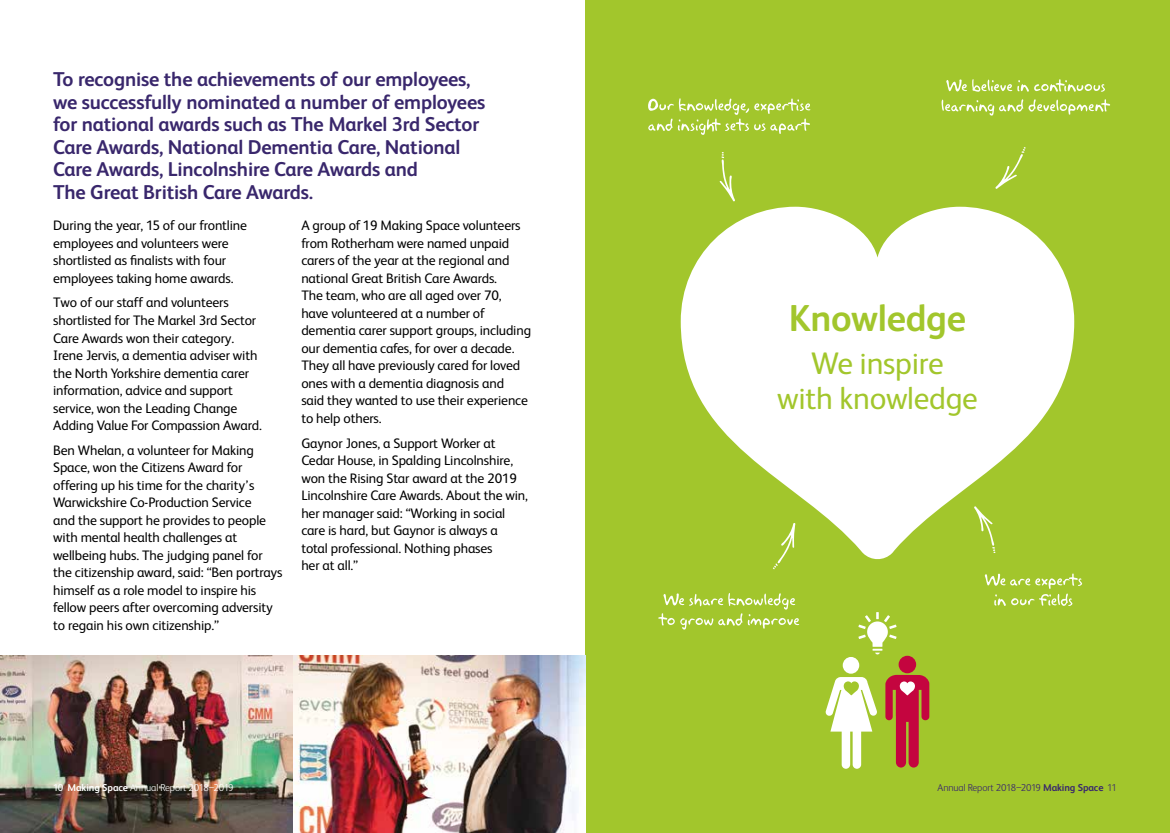
<style>
.page{position:relative;width:1170px;height:833px;background:#fff}
.page>*{position:absolute;margin:0;border:0;box-sizing:border-box;transform-origin:0 0}
.t1{font:700 37.5px "FS Albert";letter-spacing:-.01em;color:#a2c62c}
.t2{font:31.25px/35px "FS Albert";letter-spacing:-.01em;color:#a2c62c;text-align:center}
.t3{font:700 20px/22.5px "FS Albert";letter-spacing:-.01em;color:#39276c}
.t4{font:13.75px/17.5px "FS Albert";letter-spacing:-.01em;color:#000}
.t5{font:300 10px "FS Albert";letter-spacing:-.01em;color:#fff}
.t6{font:300 10px "FS Albert";letter-spacing:-.01em;color:#39276c}
.s1{font-weight:400}
.s2{font-weight:700}
</style>
<div class="page">
<div style="left:585px;top:0;width:584px;height:833px;background:#a2c62c"></div>
<svg style="left:680px;top:207px;width:394px;height:353px;fill:#fff"></svg>
<svg style="left:995px;top:147px;width:30px;height:42px"></svg>
<svg style="left:941px;top:99px;width:168px;height:17px"></svg>
<svg style="left:946px;top:79px;width:158px;height:13px"></svg>
<svg style="left:648px;top:98px;width:162px;height:37px"></svg>
<svg style="left:719px;top:152px;width:16px;height:50px"></svg>
<svg style="left:984px;top:573px;width:97px;height:33px"></svg>
<svg style="left:658px;top:593px;width:141px;height:36px"></svg>
<svg style="left:772px;top:522px;width:23px;height:47px"></svg>
<svg style="left:973px;top:506px;width:22px;height:47px"></svg>
<div style="left:842px;top:657px;width:17px;height:16px;background:#fff;border-radius:50%"></div>
<div style="left:898px;top:656px;width:18px;height:17px;background:#c4053f;border-radius:50%"></div>
<img style="left:0;top:656px;width:585px;height:177px">
<svg style="left:858px;top:612px;width:38px;height:42px"></svg>
<svg style="left:885px;top:675px;width:44px;height:92px"></svg>
<svg style="left:825px;top:677px;width:52px;height:91px"></svg>
<p class="t3" style="left:53px;top:67px;width:433px">To recognise the achievements of our employees, we successfully nominated a number of employees for national awards such as The Markel 3rd Sector Care Awards, National Dementia Care, National Care Awards, Lincolnshire Care Awards and<br>The Great British Care Awards.</p>
<p class="t4" style="left:301px;top:216px;width:231px">A group of 19 Making Space volunteers from Rotherham were named unpaid carers of the year at the regional and national Great British Care Awards.<br>The team, who are all aged over 70, have volunteered at a number of dementia carer support groups, including our dementia cafes, for over a decade.<br>They all have previously cared for loved ones with a dementia diagnosis and<br>said they wanted to use their experience to help others.</p>
<p class="t4" style="left:301px;top:433px;width:228px">Gaynor Jones, a Support Worker at Cedar House, in Spalding Lincolnshire, won the Rising Star award at the 2019<br>Lincolnshire Care Awards. About the win, her manager said: “Working in social care is hard, but Gaynor is always a<br>total professional. Nothing phases<br>her at all.”</p>
<p class="t4" style="left:53px;top:216px;width:195px">During the year, 15 of our frontline employees and volunteers were shortlisted as finalists with four employees taking home awards.</p>
<p class="t4" style="left:53px;top:293px;width:210px">Two of our staff and volunteers shortlisted for The Markel 3rd Sector Care Awards won their category.<br>Irene Jervis, a dementia adviser with the North Yorkshire dementia carer information, advice and support service, won the Leading Change Adding Value For Compassion Award.</p>
<p class="t4" style="left:53px;top:440px;width:231px">Ben Whelan, a volunteer for Making Space, won the Citizens Award for offering up his time for the charity’s Warwickshire Co-Production Service<br>and the support he provides to people with mental health challenges at wellbeing hubs. The judging panel for the citizenship award, said: “Ben portrays himself as a role model to inspire his fellow peers after overcoming adversity to regain his own citizenship.”</p>
<h1 class="t1" style="left:788px;top:293px;width:179px">Knowledge</h1>
<h2 class="t2" style="left:777px;top:344px;width:202px">We inspire<br>with knowledge</h2>
<p class="t5" style="left:53px;top:781px;width:182px"><span class="s1">10</span> <span class="s2">Making Space</span> Annual Report 2018–2019</p>
<p class="t6" style="left:937px;top:781px;width:181px">Annual Report 2018–2019 <span class="s2">Making Space</span> 11</p>
</div>
